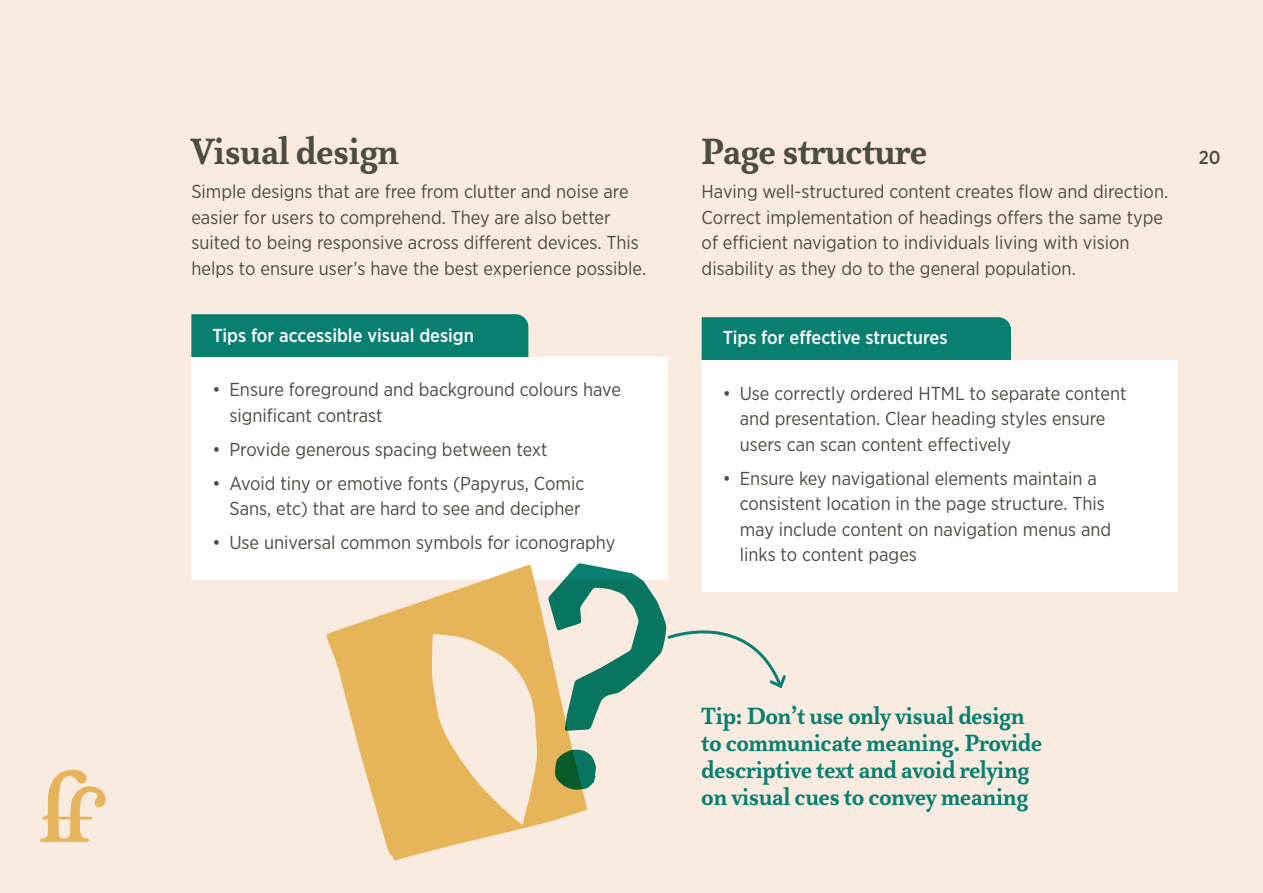
<style>
.page{position:relative;width:1263px;height:893px;background:#faebe1}
.page>*{position:absolute;margin:0;border:0;box-sizing:border-box;transform-origin:0 0}
.Section_Heading{font:700 42px "Atma Serif Pro";color:#4b4c42}
.Pull_Quotes{font:700 27px/27px "Atma Serif Pro";color:#09806f}
.Bullet_Points{font:18.75px/25.5px "Gotham Narrow";color:#4b4c42}
.Body{font:18.75px/25.5px "Gotham Narrow";color:#4b4c42}
.Body-2{font:500 18.75px "Gotham Narrow";color:#fff}
.t1{font:500 18.75px "Gotham Narrow";color:#4b4c42}
</style>
<div class="page">
<div style="left:191px;top:314px;width:337px;height:43px;background:#09806f"></div>
<div style="left:191px;top:357px;width:477px;height:222px;background:#fff"></div>
<div style="left:702px;top:317px;width:309px;height:43px;background:#09806f"></div>
<div style="left:702px;top:360px;width:476px;height:231px;background:#fff"></div>
<svg style="left:40px;top:769px;width:66px;height:73px"></svg>
<svg style="left:326px;top:565px;width:261px;height:295px;fill:#e6b559"></svg>
<svg style="left:548px;top:563px;width:240px;height:168px"></svg>
<svg style="left:555px;top:750px;width:41px;height:40px;background:#347a51"></svg>
<h2 class="Section_Heading" style="left:191px;top:126px;width:209px">Visual design</h2>
<p class="Body" style="left:191px;top:179px;width:456px">Simple designs that are free from clutter and noise are easier for users to comprehend. They are also better suited to being responsive across different devices. This helps to ensure user’s have the best experience possible.</p>
<p class="Body-2" style="left:212px;top:323px;width:263px">Tips for accessible visual design</p>
<p class="Bullet_Points" style="left:229px;top:377px;width:393px;text-indent:-17px">• Ensure foreground and background colours have significant contrast</p>
<p class="Bullet_Points" style="left:212px;top:436px;width:337px">• Provide generous spacing between text</p>
<p class="Bullet_Points" style="left:212px;top:470px;width:374px;text-align:right">• Avoid tiny or emotive fonts (Papyrus, Comic<br>Sans, etc) that are hard to see and decipher</p>
<p class="Bullet_Points" style="left:212px;top:530px;width:405px">• Use universal common symbols for iconography</p>
<h2 class="Section_Heading" style="left:702px;top:126px;width:227px">Page structure</h2>
<p class="Body" style="left:702px;top:179px;width:468px">Having well-structured content creates flow and direction.<br>Correct implementation of headings offers the same type of efficient navigation to individuals living with vision disability as they do to the general population.</p>
<p class="Body-2" style="left:723px;top:325px;width:226px">Tips for effective structures</p>
<p class="Bullet_Points" style="left:740px;top:380px;width:388px;text-indent:-17px">• Use correctly ordered HTML to separate content and presentation. Clear heading styles ensure users can scan content effectively</p>
<p class="Bullet_Points" style="left:740px;top:465px;width:373px;text-indent:-17px">• Ensure key navigational elements maintain a consistent location in the page structure. This may include content on navigation menus and links to content pages</p>
<p class="t1" style="left:1199px;top:146px;width:23px">20</p>
<p class="Pull_Quotes" style="left:702px;top:703px;width:342px">Tip: Don’t use only visual design to communicate meaning. Provide descriptive text and avoid relying on visual cues to convey meaning</p>
</div>
